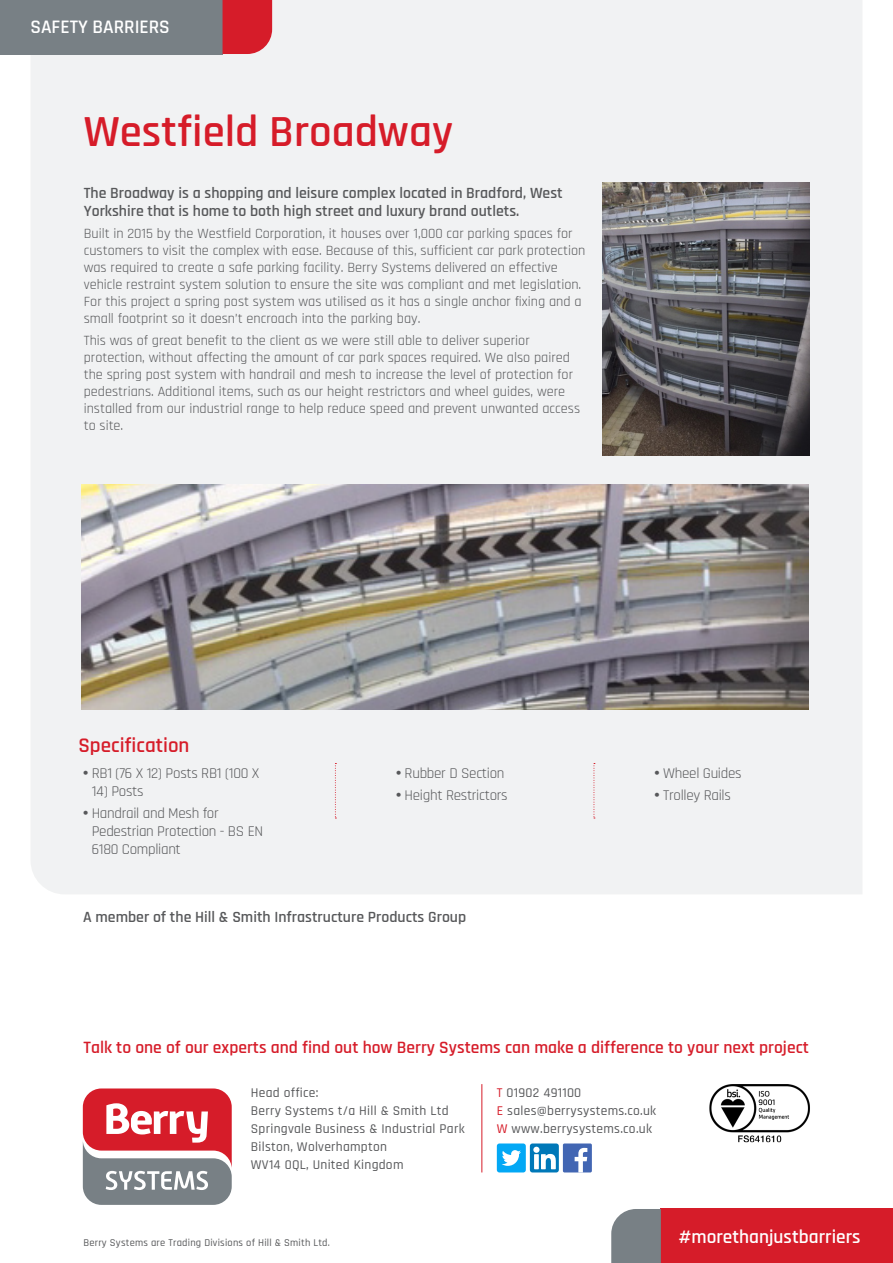
<style>
.page{position:relative;width:893px;height:1263px;background:#fff}
.page>*{position:absolute;margin:0;border:0;box-sizing:border-box;transform-origin:0 0}
.t1{font:600 44.85px "Rajdhani";color:#d61c29}
.t2{font:600 21px "Rajdhani";color:#d61c29}
.t3{font:600 19.35px "Rajdhani";color:#fff}
.t4{font:600 17.55px "Rajdhani";color:#d61c29}
.t5{font:600 15.75px/18.9px "Rajdhani";color:#57585a}
.t6{font:15px/18px "Rajdhani";letter-spacing:-.02em;color:#57585a}
.t7{font:14.25px/17.1px "Rajdhani";color:#57585a}
.t8{font:500 13.5px/18px "Rajdhani";letter-spacing:.02em;color:#57585a}
.t9{font:500 10.5px "Rajdhani";letter-spacing:.02em;color:#57585a}
.s1{font-family:"Quicksand";font-weight:500}
.s2{color:#d61c29}
</style>
<div class="page">
<div style="left:30px;top:0;width:832px;height:894px;background:#f1f2f3"></div>
<div style="left:661px;top:1209px;width:232px;height:54px;background:#d61c29"></div>
<svg style="left:611px;top:1209px;width:50px;height:54px;background:#7f868b"></svg>
<img style="left:602px;top:183px;width:207px;height:272px">
<img style="left:81px;top:485px;width:728px;height:224px">
<svg style="left:83px;top:1088px;width:149px;height:117px"></svg>
<hr style="left:482px;top:1084px;width:1px;height:88px;background:#d61c29">
<div style="left:497px;top:1143px;width:29px;height:29px;background:#03a8f5;border-radius:3px"></div>
<svg style="left:502px;top:1150px;width:19px;height:16px"></svg>
<svg style="left:530px;top:1143px;width:29px;height:29px"></svg>
<img style="left:709px;top:1084px;width:101px;height:59px">
<div style="left:563px;top:1143px;width:29px;height:29px;background:#4266b3;border-radius:2px"></div>
<svg style="left:575px;top:1148px;width:12px;height:24px"></svg>
<svg style="left:594px;top:763px;width:1px;height:56px"></svg>
<svg style="left:335px;top:763px;width:1px;height:56px"></svg>
<div style="left:0;top:0;width:223px;height:54px;background:#788085"></div>
<div style="left:223px;top:0;width:49px;height:54px;background:#d61c29"></div>
<p class="t3" style="left:30px;top:15px;width:141px">SAFETY BARRIERS</p>
<p class="t1" style="left:84px;top:105px;width:371px">Westfield Broadway</p>
<p class="t5" style="left:84px;top:183px;width:481px">The Broadway is a shopping and leisure complex located in Bradford, West<br>Yorkshire that is home to both high street and luxury brand outlets.</p>
<p class="t7" style="left:84px;top:225px;width:503px">Built in 2015 by the Westfield Corporation, it houses over 1,000 car parking spaces for customers to visit the complex with ease. Because of this, sufficient car park protection was required to create a safe parking facility. Berry Systems delivered an effective vehicle restraint system solution to ensure the site was compliant and met legislation.<br>For this project a spring post system was utilised as it has a single anchor fixing and a small footprint so it doesn’t encroach into the parking bay.</p>
<p class="t7" style="left:84px;top:332px;width:498px">This was of great benefit to the client as we were still able to deliver superior protection, without affecting the amount of car park spaces required. We also paired the spring post system with handrail and mesh to increase the level of protection for pedestrians. Additional items, such as our height restrictors and wheel guides, were installed from our industrial range to help reduce speed and prevent unwanted access to site.</p>
<p class="t2" style="left:78px;top:733px;width:113px">Specification</p>
<p class="t6" style="left:83px;top:765px;width:178px"><span class="s1">•</span> RB1 (76 X 12) Posts RB1 (100 X</p>
<p class="t6" style="left:92px;top:783px;width:53px">14) Posts</p>
<p class="t6" style="left:92px;top:805px;width:173px;text-indent:-9px"><span class="s1">•</span> Handrail and Mesh for<br>Pedestrian Protection - BS EN<br>6180 Compliant</p>
<p class="t6" style="left:396px;top:765px;width:110px"><span class="s1">•</span> Rubber D Section</p>
<p class="t6" style="left:396px;top:787px;width:113px"><span class="s1">•</span> Height Restrictors</p>
<p class="t5" style="left:83px;top:908px;width:385px">A member of the Hill &amp; Smith Infrastructure Products Group</p>
<p class="t6" style="left:655px;top:765px;width:88px"><span class="s1">•</span> Wheel Guides</p>
<p class="t6" style="left:655px;top:787px;width:78px"><span class="s1">•</span> Trolley Rails</p>
<p class="t4" style="left:83px;top:1037px;width:727px">Talk to one of our experts and find out how Berry Systems can make a difference to your next project</p>
<p class="t8" style="left:251px;top:1084px;width:215px">Head office:<br>Berry Systems t/a Hill &amp; Smith Ltd<br>Springvale Business &amp; Industrial Park<br>Bilston, Wolverhampton<br>WV14 0QL, United Kingdom</p>
<p class="t9" style="left:83px;top:1236px;width:248px">Berry Systems are Trading Divisions of Hill &amp; Smith Ltd.</p>
<p class="t8" style="left:497px;top:1084px;width:161px"><span class="s2">T</span> 01902 491100<br><span class="s2">E</span> sales@berrysystems.co.uk<br><span class="s2">W</span> www.berrysystems.co.uk</p>
<p class="t3" style="left:679px;top:1225px;width:183px">#morethanjustbarriers</p>
</div>
